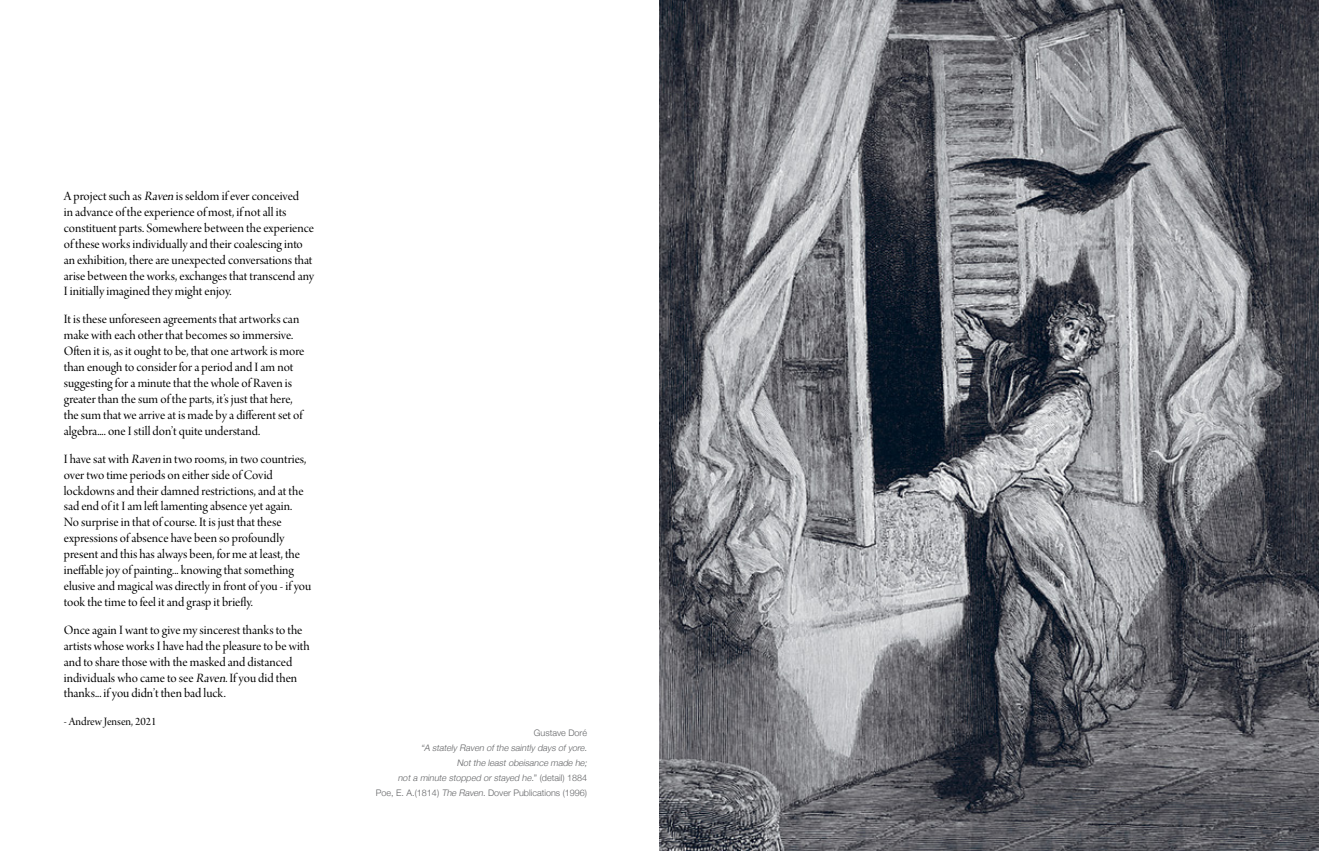
<style>
.page{position:relative;width:1319px;height:851px;background:#fff}
.page>*{position:absolute;margin:0;border:0;box-sizing:border-box;transform-origin:0 0}
.t1{font:13.5px/15.9px "Arno Pro Display";color:#000}
.t2{font:12px "Arno Pro Display";color:#000}
.t3{font:italic 300 9px/15px "Helvetica Neue";color:#636466;text-align:right}
.t4{font:300 9px "Helvetica Neue";color:#636466}
.s1{font-style:italic}
.s2{font-style:normal}
</style>
<div class="page">
<img style="left:659px;top:0;width:659px;height:850px">
<p class="t1" style="left:64px;top:189px;width:252px">A project such as <span class="s1">Raven</span> is seldom if ever conceived<br>in advance of the experience of most, if not all its constituent parts. Somewhere between the experience of these works individually and their coalescing into an exhibition, there are unexpected conversations that arise between the works, exchanges that transcend any I initially imagined they might enjoy.</p>
<p class="t1" style="left:64px;top:312px;width:242px">It is these unforeseen agreements that artworks can make with each other that becomes so immersive.<br>Often it is, as it ought to be, that one artwork is more than enough to consider for a period and I am not suggesting for a minute that the whole of Raven is greater than the sum of the parts, it’s just that here, the sum that we arrive at is made by a different set of algebra.... one I still don’t quite understand.</p>
<p class="t1" style="left:64px;top:451px;width:249px">I have sat with <span class="s1">Raven</span> in two rooms, in two countries, over two time periods on either side of Covid lockdowns and their damned restrictions, and at the sad end of it I am left lamenting absence yet again.<br>No surprise in that of course. It is just that these expressions of absence have been so profoundly present and this has always been, for me at least, the ineffable joy of painting... knowing that something elusive and magical was directly in front of you - if you took the time to feel it and grasp it briefly.</p>
<p class="t1" style="left:64px;top:622px;width:247px">Once again I want to give my sincerest thanks to the artists whose works I have had the pleasure to be with and to share those with the masked and distanced individuals who came to see <span class="s1">Raven</span>. If you did then thanks... if you didn’t then bad luck.</p>
<p class="t2" style="left:64px;top:715px;width:94px">- Andrew Jensen, 2021</p>
<p class="t4" style="left:534px;top:725px;width:55px">Gustave Doré</p>
<p class="t3" style="left:376px;top:739px;width:215px">“A statelyRaven ofthe saintlydays ofyore.<br>Notthe leastobeisance made he;<br>nota minute stopped orstayed he.<span class="s2">” ( d e t a i l ) 1 8 8 4<br>Poe, E. A.(1814)</span> The Raven<span class="s2">. Dover Publications (1996)</span></p>
</div>
